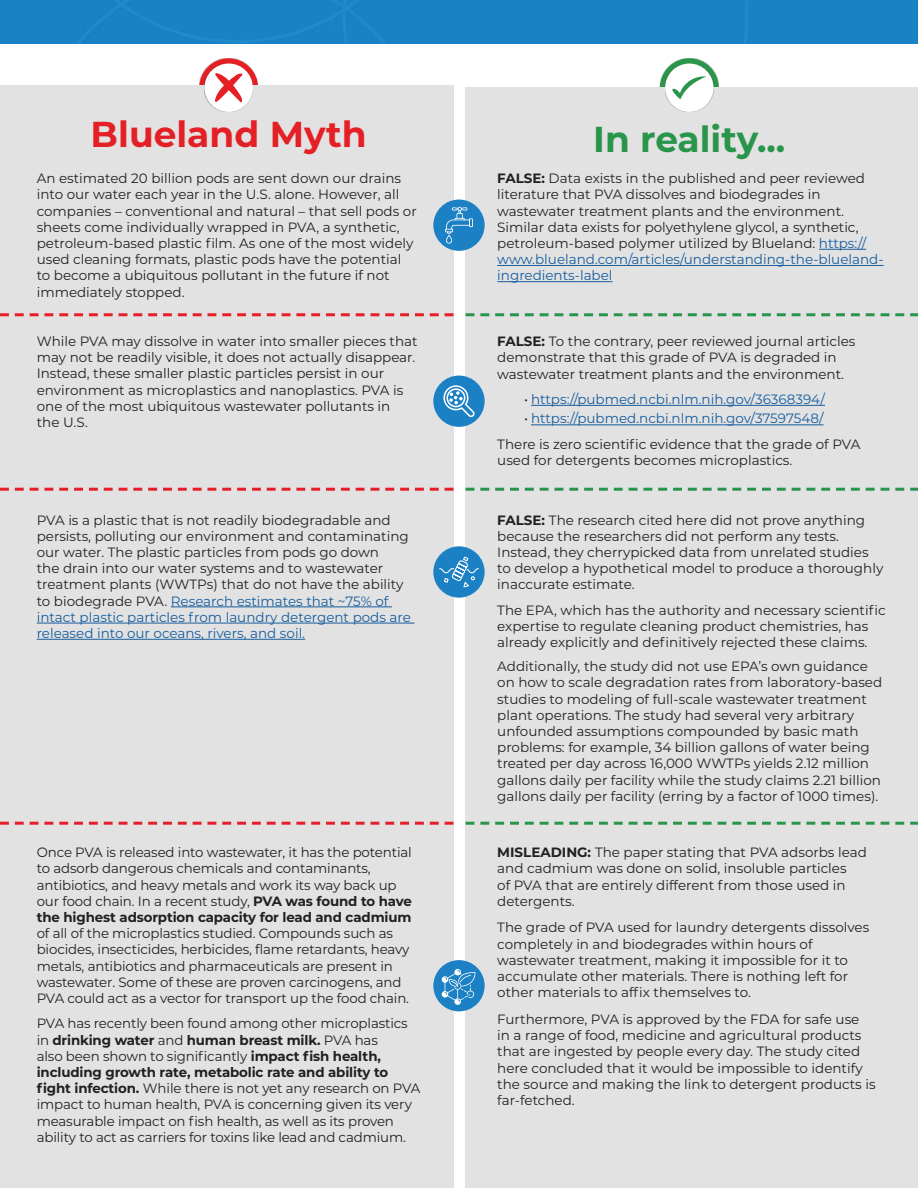
<style>
.page{position:relative;width:918px;height:1188px;background:#fff}
.page>*{position:absolute;margin:0;border:0;box-sizing:border-box;transform-origin:0 0}
.t1{font:700 36px "Montserrat";color:#e41f25}
.t2{font:700 36px "Montserrat";color:#29954b}
.t3{font:13.5px/16.2px "Montserrat";color:#231f20}
.t4{font:13.5px "Montserrat";color:#175d9e}
.s1{font-weight:700}
.s2{color:#175d9e}
.s3{color:#231f20}
</style>
<div class="page">
<div style="left:199px;top:58px;width:59px;height:59px;background:#231f20;opacity:.27"></div>
<div style="left:199px;top:58px;width:59px;height:59px;background:#e52025;border-radius:50%"></div>
<div style="left:660px;top:58px;width:59px;height:59px;background:#231f20;opacity:.27"></div>
<svg style="left:660px;top:58px;width:59px;height:59px"></svg>
<div style="left:0;top:85px;width:454px;height:1103px;background:#e2e2e2"></div>
<div style="left:466px;top:88px;width:452px;height:1100px;background:#e2e2e2"></div>
<div style="left:204px;top:63px;width:49px;height:49px;background:#231f20;opacity:.32"></div>
<div style="left:204px;top:64px;width:49px;height:48px;background:#fff;border-radius:50%"></div>
<svg style="left:215px;top:73px;width:28px;height:30px"></svg>
<div style="left:665px;top:63px;width:49px;height:49px;background:#231f20;opacity:.32"></div>
<div style="left:665px;top:64px;width:49px;height:48px;background:#fff;border-radius:50%"></div>
<svg style="left:672px;top:76px;width:34px;height:23px"></svg>
<hr style="left:819px;top:249px;width:47px;height:1px;background:#175d9e">
<hr style="left:497px;top:265px;width:387px;height:1px;background:#175d9e">
<hr style="left:497px;top:281px;width:116px;height:1px;background:#175d9e">
<hr style="left:531px;top:405px;width:294px;height:1px;background:#175d9e">
<hr style="left:531px;top:425px;width:293px;height:1px;background:#175d9e">
<hr style="left:171px;top:607px;width:221px;height:1px;background:#175d9e">
<hr style="left:37px;top:623px;width:377px;height:1px;background:#175d9e">
<hr style="left:37px;top:639px;width:268px;height:1px;background:#175d9e">
<div style="left:433px;top:200px;width:52px;height:51px;background:#1b81c4;border-radius:50%"></div>
<div style="left:433px;top:376px;width:52px;height:51px;background:#1b81c4;border-radius:50%"></div>
<div style="left:433px;top:546px;width:52px;height:52px;background:#1b81c4;border-radius:50%"></div>
<div style="left:433px;top:960px;width:52px;height:51px;background:#1b81c4;border-radius:50%"></div>
<svg style="left:439px;top:556px;width:40px;height:32px"></svg>
<svg style="left:443px;top:385px;width:32px;height:32px"></svg>
<svg style="left:442px;top:969px;width:33px;height:36px"></svg>
<svg style="left:445px;top:207px;width:28px;height:37px"></svg>
<div style="left:0;top:0;width:918px;height:43px;background:#1982c5"></div>
<svg style="left:0;top:313px;width:454px;height:3px"></svg>
<svg style="left:466px;top:313px;width:452px;height:3px"></svg>
<svg style="left:0;top:488px;width:454px;height:3px"></svg>
<svg style="left:466px;top:488px;width:452px;height:3px"></svg>
<svg style="left:0;top:822px;width:454px;height:3px"></svg>
<svg style="left:466px;top:822px;width:452px;height:3px"></svg>
<h1 class="t1" style="left:91px;top:108px;width:278px">Blueland Myth</h1>
<h1 class="t2" style="left:593px;top:113px;width:194px">In reality...</h1>
<p class="t3" style="left:37px;top:170px;width:382px">An estimated 20 billion pods are sent down our drains into our water each year in the U.S. alone. However, all companies – conventional and natural – that sell pods or sheets come individually wrapped in PVA, a synthetic, petroleum-based plastic film. As one of the most widely used cleaning formats, plastic pods have the potential to become a ubiquitous pollutant in the future if not immediately stopped.</p>
<p class="t3" style="left:497px;top:170px;width:388px"><span class="s1">FALSE:</span> Data exists in the published and peer reviewed literature that PVA dissolves and biodegrades in wastewater treatment plants and the environment.<br>Similar data exists for polyethylene glycol, a synthetic, petroleum-based polymer utilized by Blueland: <span class="s2">https:// www.blueland.com/articles/understanding-the-blueland&shy;ingredients-label</span></p>
<p class="t3" style="left:37px;top:333px;width:382px">While PVA may dissolve in water into smaller pieces that may not be readily visible, it does not actually disappear.<br>Instead, these smaller plastic particles persist in our environment as microplastics and nanoplastics. PVA is one of the most ubiquitous wastewater pollutants in<br>the U.S.</p>
<p class="t3" style="left:497px;top:333px;width:360px"><span class="s1">FALSE:</span> To the contrary, peer reviewed journal articles demonstrate that this grade of PVA is degraded in wastewater treatment plants and the environment.</p>
<p class="t4" style="left:524px;top:390px;width:302px"><span class="s3">•</span> https://pubmed.ncbi.nlm.nih.gov/36368394/</p>
<p class="t3" style="left:497px;top:405px;width:365px;line-height:25.5px;text-indent:27px">• <span class="s2">https://pubmed.ncbi.nlm.nih.gov/37597548/<br></span>There is zero scientific evidence that the grade of PVA</p>
<p class="t3" style="left:497px;top:452px;width:297px">used for detergents becomes microplastics.</p>
<p class="t3" style="left:37px;top:511px;width:376px">PVA is a plastic that is not readily biodegradable and persists, polluting our environment and contaminating our water. The plastic particles from pods go down<br>the drain into our water systems and to wastewater treatment plants (WWTPs) that do not have the ability to biodegrade PVA. <span class="s2">Research estimates that ~75% of intact plastic particles from laundry detergent pods are released into our oceans, rivers, and soil.</span></p>
<p class="t3" style="left:497px;top:511px;width:388px"><span class="s1">FALSE:</span> The research cited here did not prove anything because the researchers did not perform any tests.<br>Instead, they cherrypicked data from unrelated studies to develop a hypothetical model to produce a thoroughly inaccurate estimate.</p>
<p class="t3" style="left:497px;top:601px;width:390px">The EPA, which has the authority and necessary scientific expertise to regulate cleaning product chemistries, has already explicitly and definitively rejected these claims.</p>
<p class="t3" style="left:497px;top:658px;width:386px">Additionally, the study did not use EPA’s own guidance on how to scale degradation rates from laboratory-based studies to modeling of full-scale wastewater treatment plant operations. The study had several very arbitrary unfounded assumptions compounded by basic math problems: for example, 34 billion gallons of water being treated per day across 16,000 WWTPs yields 2.12 million gallons daily per facility while the study claims 2.21 billion gallons daily per facility (erring by a factor of 1000 times).</p>
<p class="t3" style="left:37px;top:844px;width:377px">Once PVA is released into wastewater, it has the potential to adsorb dangerous chemicals and contaminants, antibiotics, and heavy metals and work its way back up our food chain. In a recent study, <span class="s1">PVA was found to have the highest adsorption capacity for lead and cadmium</span></p>
<p class="t3" style="left:37px;top:925px;width:374px">of all of the microplastics studied. Compounds such as biocides, insecticides, herbicides, flame retardants, heavy metals, antibiotics and pharmaceuticals are present in wastewater. Some of these are proven carcinogens, and PVA could act as a vector for transport up the food chain.</p>
<p class="t3" style="left:37px;top:1015px;width:385px">PVA has recently been found among other microplastics in <span class="s1">drinking water</span> and <span class="s1">human breast milk.</span> PVA has<br>also been shown to significantly <span class="s1">impact fish health, including growth rate, metabolic rate and ability to fight infection.</span> While there is not yet any research on PVA impact to human health, PVA is concerning given its very measurable impact on fish health, as well as its proven ability to act as carriers for toxins like lead and cadmium.</p>
<p class="t3" style="left:497px;top:844px;width:371px"><span class="s1">MISLEADING:</span> The paper stating that PVA adsorbs lead and cadmium was done on solid, insoluble particles<br>of PVA that are entirely different from those used in detergents.</p>
<p class="t3" style="left:497px;top:919px;width:374px">The grade of PVA used for laundry detergents dissolves completely in and biodegrades within hours of wastewater treatment, making it impossible for it to accumulate other materials. There is nothing left for other materials to affix themselves to.</p>
<p class="t3" style="left:497px;top:1011px;width:380px">Furthermore, PVA is approved by the FDA for safe use<br>in a range of food, medicine and agricultural products that are ingested by people every day. The study cited here concluded that it would be impossible to identify the source and making the link to detergent products is far-fetched.</p>
</div>
